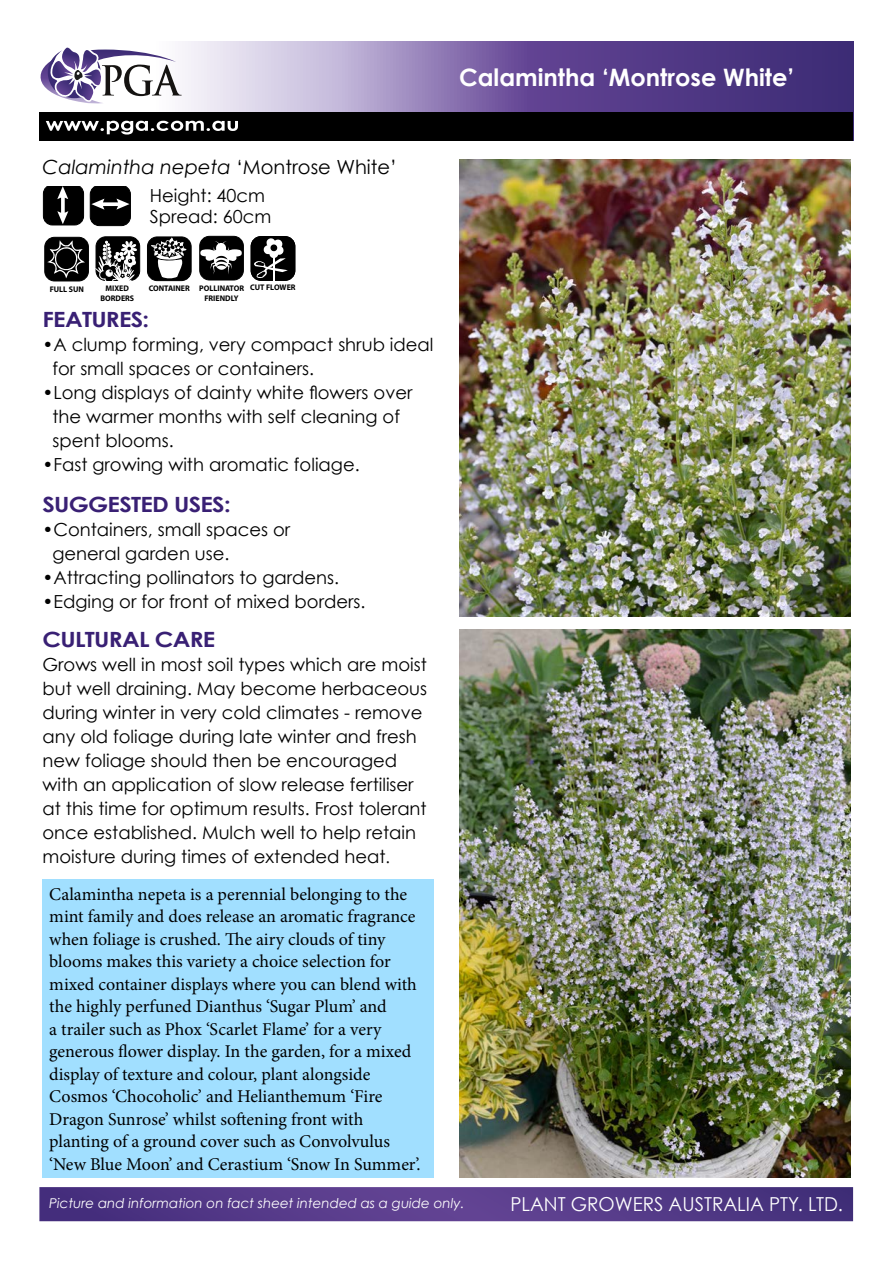
<style>
.page{position:relative;width:893px;height:1263px;background:#fff}
.page>*{position:absolute;margin:0;border:0;box-sizing:border-box;transform-origin:0 0}
.t1{font:700 24px "Century Gothic";color:#fff}
.t2{font:700 21px "Century Gothic";letter-spacing:-.03em;color:#392074;scale:1.14 1}
.t3{font:italic 19.5px "Century Gothic";color:#000}
.t4{font:19.2px "Century Gothic";color:#fff}
.t5{font:18px/24px "Century Gothic";color:#000}
.t6{font:18px/22.5px "Minion Pro";color:#000}
.t7{font:italic 13.5px "Century Gothic";color:#fff}
.t8{font:700 8.1px/9.8px "Myriad";color:#000;text-align:center}
.s1{font-style:normal}
.s2{font-size:16.5px}
</style>
<div class="page">
<svg style="left:238px;top:41px;width:615px;height:100px;background:#7864a1"></svg>
<div style="left:40px;top:112px;width:813px;height:28px;background:#000"></div>
<svg style="left:39px;top:1187px;width:814px;height:34px;background:#533987"></svg>
<svg style="left:39px;top:41px;width:199px;height:185px"></svg>
<div style="left:147px;top:237px;width:44px;height:44px;background:#000;border-radius:10px"></div>
<div style="left:147px;top:237px;width:45px;height:44px;border:1px solid #000;border-radius:10px"></div>
<div style="left:45px;top:237px;width:43px;height:44px;background:#000;border-radius:10px"></div>
<div style="left:44px;top:237px;width:45px;height:44px;border:1px solid #000;border-radius:10px"></div>
<svg style="left:47px;top:240px;width:38px;height:38px"></svg>
<svg style="left:151px;top:237px;width:36px;height:42px"></svg>
<div style="left:96px;top:236px;width:44px;height:45px;border:1px solid #000;border-radius:10px"></div>
<svg style="left:95px;top:238px;width:45px;height:43px"></svg>
<div style="left:200px;top:236px;width:43px;height:44px;background:#000;border-radius:10px"></div>
<div style="left:199px;top:236px;width:45px;height:44px;border:1px solid #000;border-radius:10px"></div>
<svg style="left:200px;top:241px;width:42px;height:33px"></svg>
<div style="left:251px;top:237px;width:44px;height:43px;background:#000;border-radius:10px"></div>
<div style="left:251px;top:236px;width:44px;height:45px;border:1px solid #000;border-radius:10px"></div>
<hr style="left:273px;top:256px;width:2px;height:25px;background:#fff">
<svg style="left:252px;top:238px;width:37px;height:40px"></svg>
<div style="left:43px;top:879px;width:391px;height:299px;background:#a1dfff"></div>
<img style="left:459px;top:159px;width:391px;height:457px">
<img style="left:459px;top:629px;width:391px;height:549px">
<p class="t3" style="left:43px;top:155px;width:356px">Calamintha nepeta <span class="s1">‘Montrose White’</span></p>
<p class="t5" style="left:150px;top:183px;width:117px">Height: 40cm</p>
<p class="t5" style="left:150px;top:204px;width:123px">Spread: 60cm</p>
<p class="t1" style="left:459px;top:62px;width:337px">Calamintha ‘Montrose White’</p>
<p class="t8" style="left:50px;top:285px;width:36px">FULL SUN</p>
<p class="t8" style="left:100px;top:284px;width:35px">MIXED<br>BORDERS</p>
<p class="t8" style="left:199px;top:284px;width:46px">POLLINATOR<br>FRIENDLY</p>
<p class="t8" style="left:250px;top:283px;width:47px">CUT FLOWER</p>
<p class="t2" style="left:43px;top:306px;width:95px">FEATURES:</p>
<p class="t5" style="left:43px;top:333px;width:392px">•A clump forming, very compact shrub ideal</p>
<p class="t5" style="left:52px;top:357px;width:263px">for small spaces or containers.</p>
<p class="t5" style="left:43px;top:381px;width:371px">•Long displays of dainty white flowers over</p>
<p class="t5" style="left:52px;top:405px;width:349px">the warmer months with self cleaning of</p>
<p class="t5" style="left:52px;top:429px;width:123px">spent blooms.</p>
<p class="t5" style="left:43px;top:453px;width:319px">•Fast growing with aromatic foliage.</p>
<p class="t2" style="left:43px;top:491px;width:167px">SUGGESTED USES:</p>
<p class="t5" style="left:43px;top:517px;width:249px">•Containers, small spaces or</p>
<p class="t5" style="left:52px;top:541px;width:179px">general garden use.</p>
<p class="t5" style="left:43px;top:565px;width:298px">•Attracting pollinators to gardens.</p>
<p class="t5" style="left:43px;top:589px;width:324px">•Edging or for front of mixed borders.</p>
<p class="t2" style="left:43px;top:626px;width:153px">CULTURAL CARE</p>
<p class="t5" style="left:43px;top:652px;width:386px">Grows well in most soil types which are moist but well draining. May become herbaceous during winter in very cold climates - remove any old foliage during late winter and fresh new foliage should then be encouraged with an application of slow release fertiliser at this time for optimum results. Frost tolerant once established. Mulch well to help retain moisture during times of extended heat<span class="s2">.</span></p>
<p class="t6" style="left:49px;top:883px;width:369px">Calamintha nepeta is a perennial belonging to the mint family and does release an aromatic fragrance when foliage is crushed. The airy clouds of tiny blooms makes this variety a choice selection for mixed container displays where you can blend with the highly perfuned Dianthus ‘Sugar Plum’ and</p>
<p class="t6" style="left:49px;top:1018px;width:373px">a trailer such as Phox ‘Scarlet Flame’ for a very generous flower display. In the garden, for a mixed display of texture and colour, plant alongside Cosmos ‘Chocoholic’ and Helianthemum ‘Fire Dragon Sunrose’ whilst softening front with planting of a ground cover such as Convolvulus ‘New Blue Moon’ and Cerastium ‘Snow In Summer’.</p>
<p class="t7" style="left:49px;top:1195px;width:417px">Picture and information on fact sheet intended as a guide only.</p>
<p class="t8" style="left:149px;top:284px;width:43px">CONTAINER</p>
<p class="t4" style="left:510px;top:1192px;width:334px">PLANT GROWERS AUSTRALIA PTY. LTD.</p>
</div>
